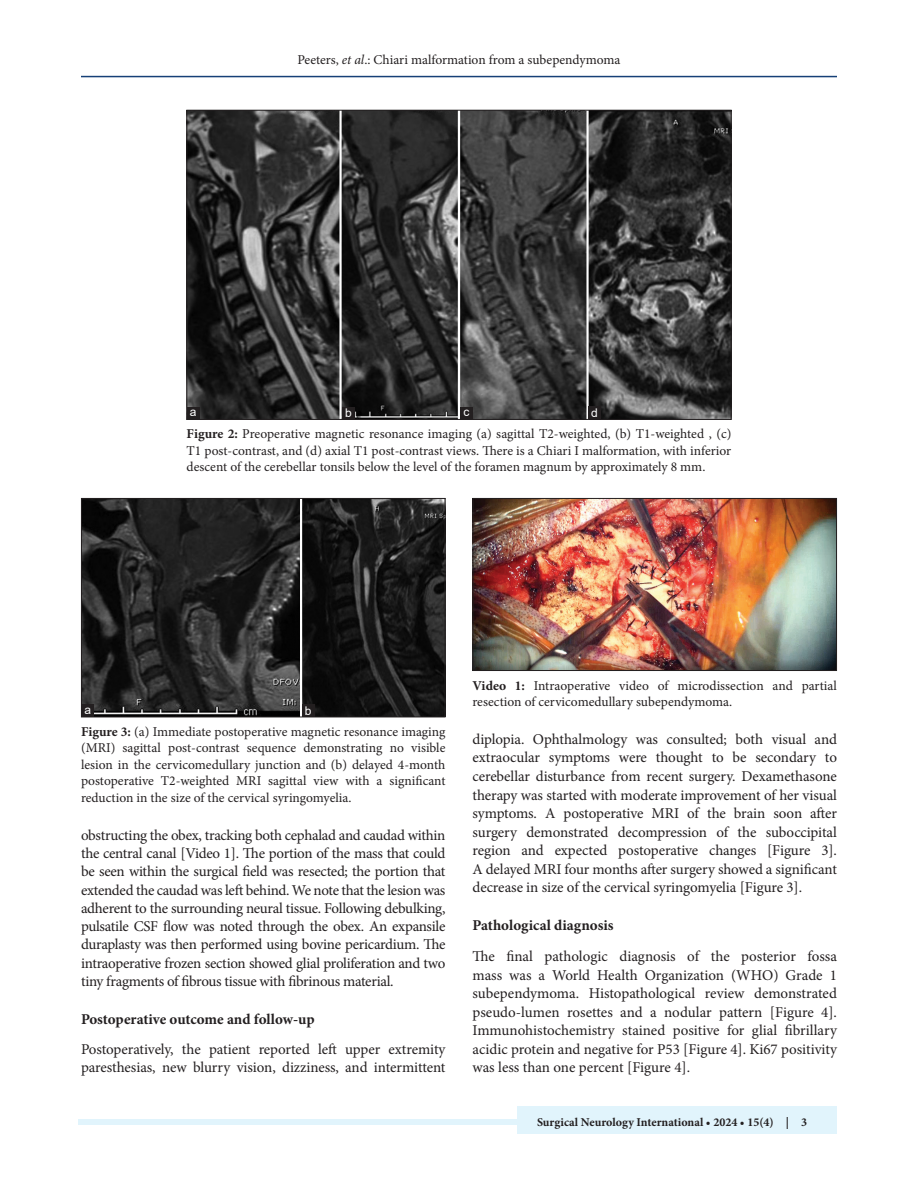
<style>
.page{position:relative;width:918px;height:1188px;background:#fff}
.page>*{position:absolute;margin:0;border:0;box-sizing:border-box;transform-origin:0 0}
.TX{font:15px/18.6px "Minion Pro";letter-spacing:-.005em;color:#231f20;text-align:justify}
.t1{font:700 15px "Minion Pro";color:#231f20}
.FGC{font:13.5px/16.5px "Minion Pro";color:#231f20;text-align:justify}
.JF{font:700 12px "Minion Pro";color:#231f20}
.LABEL{font:12px "Arial";color:#fff}
.s1{font-style:italic}
.s2{font-weight:700}
</style>
<div class="page">
<hr style="left:81px;top:76px;width:756px;height:1px;background:#164077">
<div style="left:78px;top:1119px;width:756px;height:6px;background:#e1f4fc"></div>
<div style="left:518px;top:1106px;width:319px;height:28px;background:#e1f4fc"></div>
<img style="left:475px;top:500px;width:360px;height:169px">
<div style="left:473px;top:498px;width:364px;height:173px;border:1px solid #231f20"></div>
<img style="left:189px;top:112px;width:540px;height:306px">
<div style="left:588px;top:407px;width:13px;height:12px;background:#231f20"></div>
<div style="left:460px;top:407px;width:13px;height:12px;background:#231f20"></div>
<div style="left:342px;top:407px;width:13px;height:12px;background:#231f20"></div>
<div style="left:187px;top:407px;width:13px;height:12px;background:#231f20"></div>
<img style="left:83px;top:500px;width:360px;height:215px">
<div style="left:81px;top:498px;width:364px;height:219px;border:1px solid #231f20"></div>
<div style="left:302px;top:704px;width:13px;height:13px;background:#231f20"></div>
<div style="left:81px;top:704px;width:13px;height:13px;background:#231f20"></div>
<p class="FGC" style="left:297px;top:51px;width:325px">Peeters, <span class="s1">et al</span>.: Chiari malformation from a subependymoma</p>
<p class="LABEL" style="left:190px;top:404px;width:8px">a</p>
<p class="LABEL" style="left:345px;top:405px;width:8px">b</p>
<p class="LABEL" style="left:463px;top:404px;width:7px">c</p>
<p class="LABEL" style="left:591px;top:405px;width:8px">d</p>
<p class="FGC" style="left:187px;top:426px;width:546px"><span class="s2">Figure 2:</span> Preoperative magnetic resonance imaging (a) sagittal T2-weighted, (b) T1-weighted , (c)<br>T1 post-contrast, and (d) axial T1 post-contrast views. There is a Chiari I malformation, with inferior descent of the cerebellar tonsils below the level of the foramen magnum by approximately 8 mm.</p>
<p class="LABEL" style="left:84px;top:701px;width:8px">a</p>
<p class="LABEL" style="left:305px;top:702px;width:8px">b</p>
<p class="FGC" style="left:81px;top:723px;width:366px"><span class="s2">Figure 3:</span> (a) Immediate postoperative magnetic resonance imaging (MRI) sagittal post-contrast sequence demonstrating no visible lesion in the cervicomedullary junction and (b) delayed 4-month postoperative T2-weighted MRI sagittal view with a significant reduction in the size of the cervical syringomyelia.</p>
<p class="TX" style="left:81px;top:826px;width:366px">obstructing the obex, tracking both cephalad and caudad within the central canal [Video 1]. The portion of the mass that could be seen within the surgical field was resected; the portion that extended the caudad was left behind. We note that the lesion was adherent to the surrounding neural tissue. Following debulking, pulsatile CSF flow was noted through the obex. An expansile duraplasty was then performed using bovine pericardium. The intraoperative frozen section showed glial proliferation and two tiny fragments of fibrous tissue with fibrinous material.</p>
<h2 class="t1" style="left:81px;top:1008px;width:235px">Postoperative outcome and follow-up</h2>
<p class="TX" style="left:81px;top:1040px;width:366px">Postoperatively, the patient reported left upper extremity paresthesias, new blurry vision, dizziness, and intermittent</p>
<p class="FGC" style="left:472px;top:677px;width:366px"><span class="s2">Video 1:</span> Intraoperative video of microdissection and partial resection of cervicomedullary subependymoma.</p>
<p class="TX" style="left:472px;top:730px;width:366px">diplopia. Ophthalmology was consulted; both visual and extraocular symptoms were thought to be secondary to cerebellar disturbance from recent surgery. Dexamethasone therapy was started with moderate improvement of her visual symptoms. A postoperative MRI of the brain soon after surgery demonstrated decompression of the suboccipital region and expected postoperative changes [Figure 3].<br>A delayed MRI four months after surgery showed a significant decrease in size of the cervical syringomyelia [Figure 3].</p>
<h2 class="t1" style="left:472px;top:915px;width:143px">Pathological diagnosis</h2>
<p class="TX" style="left:472px;top:947px;width:366px">The final pathologic diagnosis of the posterior fossa mass was a World Health Organization (WHO) Grade 1 subependymoma. Histopathological review demonstrated pseudo-lumen rosettes and a nodular pattern [Figure 4].<br>Immunohistochemistry stained positive for glial fibrillary acidic protein and negative for P53 [Figure 4]. Ki67 positivity was less than one percent [Figure 4].</p>
<p class="JF" style="left:537px;top:1113px;width:272px">Surgical Neurology International • 2024 • 15(4) | 3</p>
</div>
